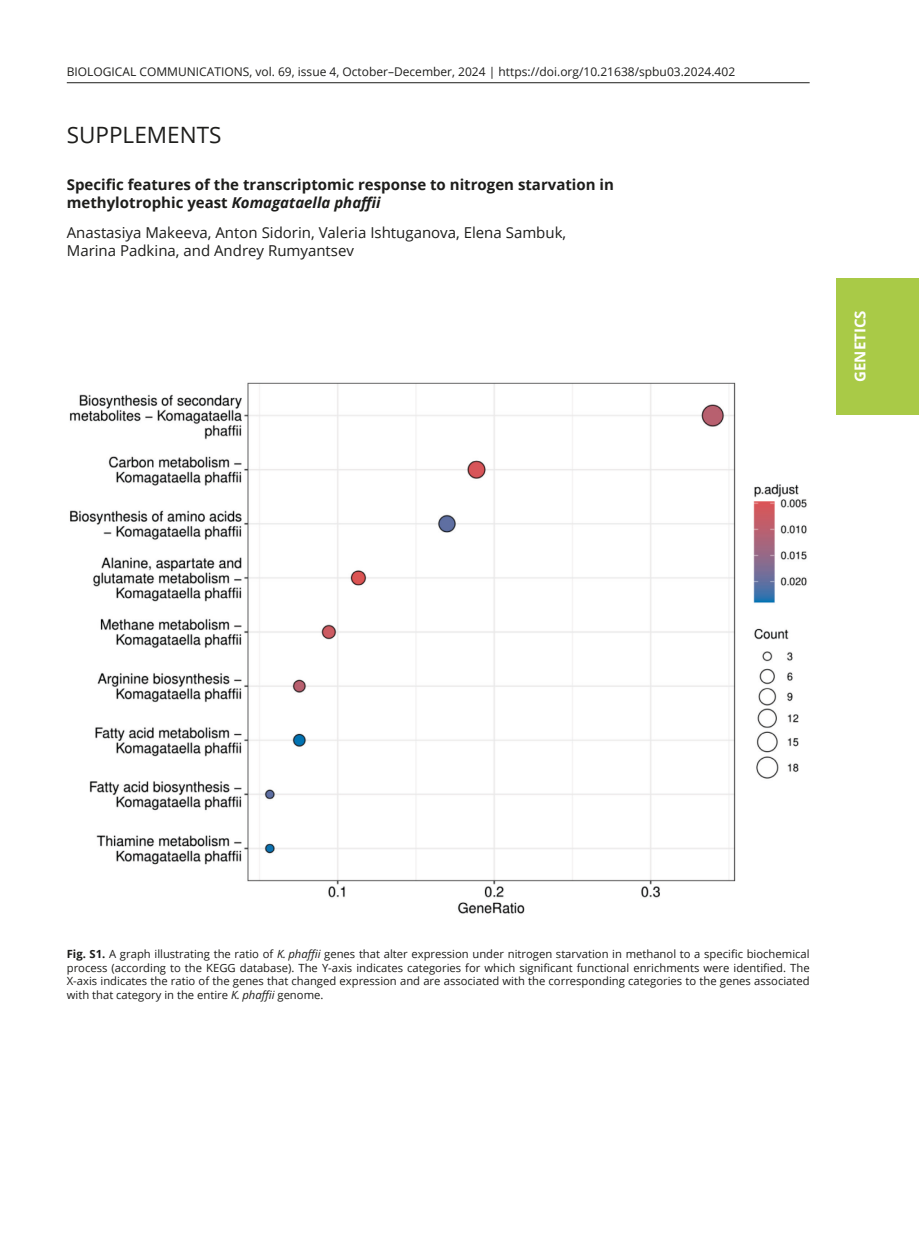
<style>
.page{position:relative;width:919px;height:1238px;background:#fff}
.page>*{position:absolute;margin:0;border:0;box-sizing:border-box;transform-origin:0 0}
.t1{font:22.5px "Open Sans";color:#1d1d1b}
.t2{font:700 15px/18px "Open Sans";color:#1d1d1b}
.t3{font:15px/18px "Open Sans";color:#1d1d1b}
.t4{font:700 15px "Open Sans";color:#fff}
.t5{font:12px "Open Sans";color:#1d1d1b}
.t6{font:11.25px/13.5px "Open Sans";color:#1d1d1b;text-align:justify}
.s1{font-style:italic}
.s2{font-weight:700}
</style>
<div class="page">
<hr style="left:67px;top:82px;width:742px;height:1px;background:#1d1d1b">
<div style="left:835px;top:278px;width:83px;height:136px;background:#a9ca47"></div>
<img style="left:69px;top:382px;width:738px;height:532px">
<p class="t5" style="left:67px;top:63px;width:670px">BIOLOGICAL COMMUNICATIONS, vol. 69, issue 4, October–December, 2024 | https://doi.org/10.21638/spbu03.2024.402</p>
<h1 class="t1" style="left:67px;top:119px;width:156px">SUPPLEMENTS</h1>
<h2 class="t2" style="left:67px;top:175px;width:548px">Specific features of the transcriptomic response to nitrogen starvation in methylotrophic yeast <span class="s1">Komagataella phaffii</span></h2>
<h2 class="t3" style="left:67px;top:224px;width:501px">Anastasiya Makeeva, Anton Sidorin, Valeria Ishtuganova, Elena Sambuk,<br>Marina Padkina, and Andrey Rumyantsev</h2>
<h2 class="t4" style="left:849px;top:382px;width:73px;rotate:-90deg">GENETICS</h2>
<p class="t6" style="left:67px;top:947px;width:744px"><span class="s2">Fig. S1.</span> A graph illustrating the ratio of <span class="s1">K. phaffii</span> genes that alter expression under nitrogen starvation in methanol to a specific biochemical process (according to the KEGG database). The Y-axis indicates categories for which significant functional enrichments were identified. The X‑axis indicates the ratio of the genes that changed expression and are associated with the corresponding categories to the genes associated with that category in the entire <span class="s1">K. phaffii</span> genome.</p>
</div>
